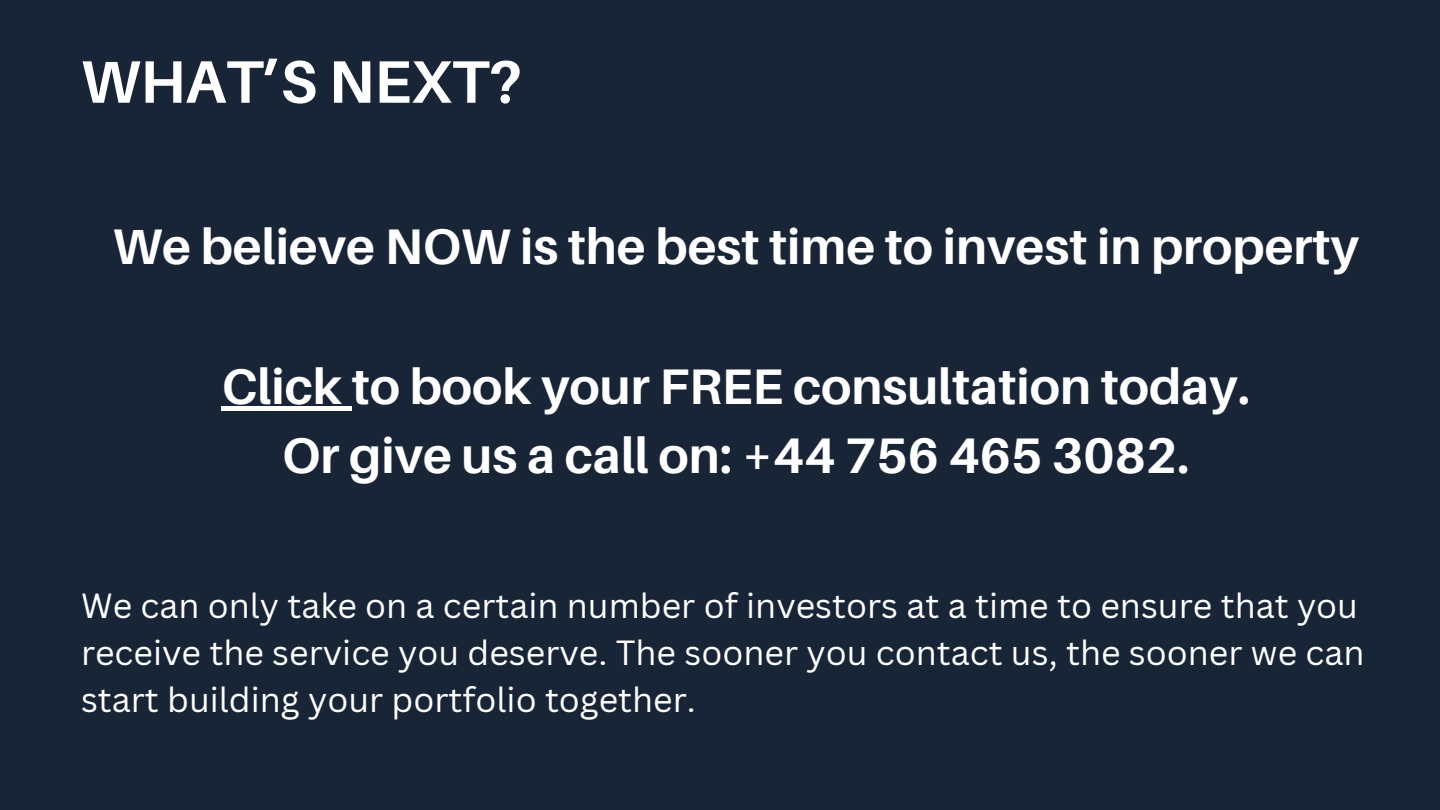
<style>
.page{position:relative;width:1440px;height:810px;background:#172537}
.page>*{position:absolute;margin:0;border:0;box-sizing:border-box;transform-origin:0 0}
.t1{font:700 60px "Aileron";color:#fff}
.t2{font:700 50px "Aileron";color:#fff}
.t3{font:34px/47.2px "Canva Sans";color:#fff}
</style>
<div class="page">
<hr style="left:222px;top:407px;width:130px;height:4px;background:#fff">
<p class="t1" style="left:81px;top:45px;width:443px">WHAT’S NEXT?</p>
<p class="t2" style="left:113px;top:216px;width:1248px">We believe NOW is the best time to invest in property</p>
<p class="t2" style="left:222px;top:355px;width:1030px">Click to book your FREE consultation today.</p>
<p class="t2" style="left:282px;top:425px;width:909px">Or give us a call on: +44 756 465 3082.</p>
<p class="t3" style="left:81px;top:581px;width:1285px">We can only take on a certain number of investors at a time to ensure that you receive the service you deserve. The sooner you contact us, the sooner we can start building your portfolio together.</p>
</div>
